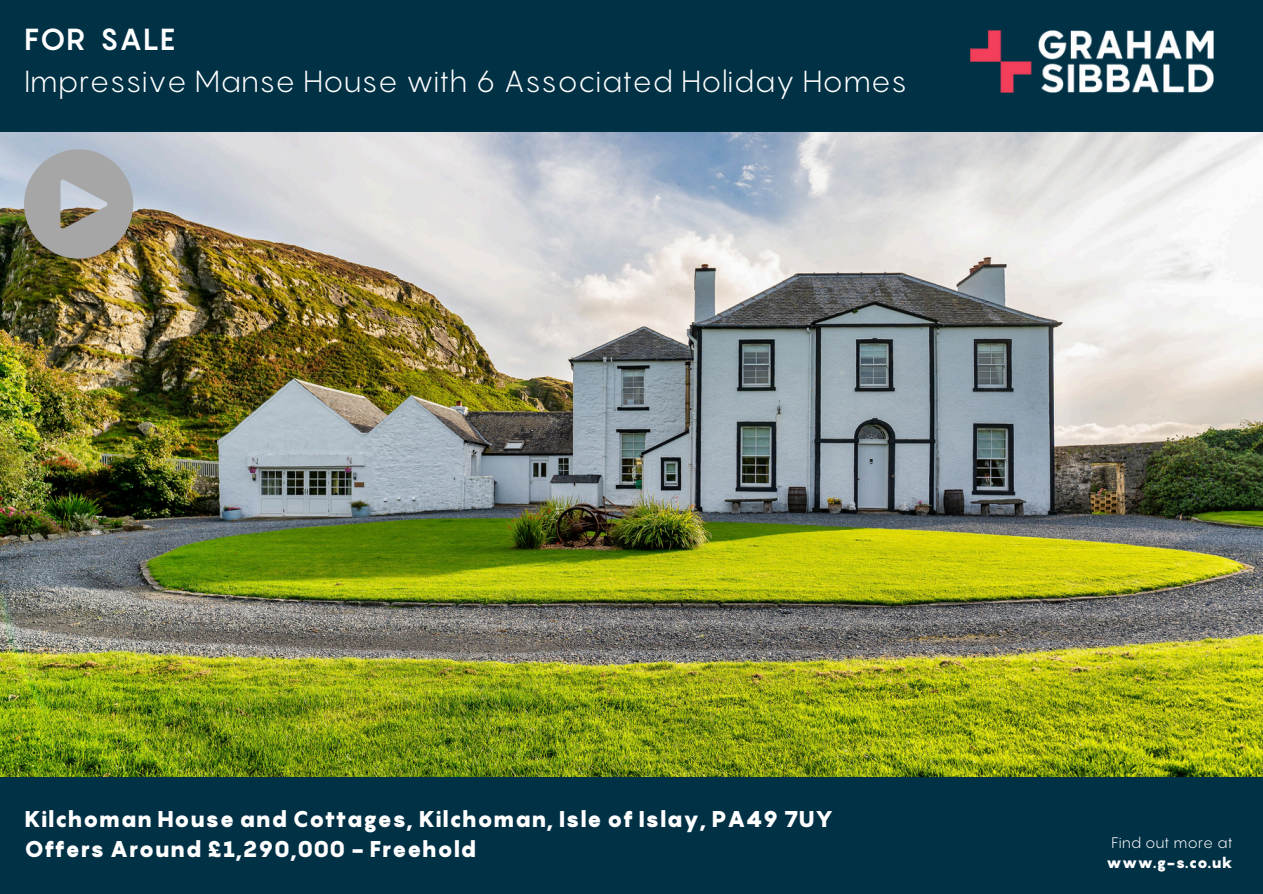
<style>
.page{position:relative;width:1263px;height:894px;background:#fff}
.page>*{position:absolute;margin:0;border:0;box-sizing:border-box;transform-origin:0 0}
.t1{font:30px/41.7px "Pangram";color:#fff}
.t2{font:900 22.5px/30.3px "Pangram";color:#fff}
.t3{font:15px "Pangram";color:#fff}
.t4{font:900 15px "Pangram";color:#fff}
.s1{font-weight:700}
</style>
<div class="page">
<div style="left:0;top:0;width:1263px;height:132px;background:#003145"></div>
<img style="left:971px;top:30px;width:243px;height:62px">
<img style="left:0;top:132px;width:1263px;height:645px">
<div style="left:0;top:777px;width:1263px;height:116px;background:#003145"></div>
<img style="left:24px;top:149px;width:109px;height:109px">
<p class="t1" style="left:24px;top:18px;width:884px"><span class="s1">FOR SALE<br></span>Impressive Manse House with 6 Associated Holiday Homes</p>
<p class="t2" style="left:24px;top:802px;width:811px">Kilchoman House and Cottages, Kilchoman, Isle of Islay, PA49 7UY<br>Offers Around £1,290,000 - Freehold</p>
<h2 class="t3" style="left:1111px;top:832px;width:123px">Find out more at</h2>
<p class="t4" style="left:1106px;top:853px;width:128px">www.g-s.co.uk</p>
</div>
